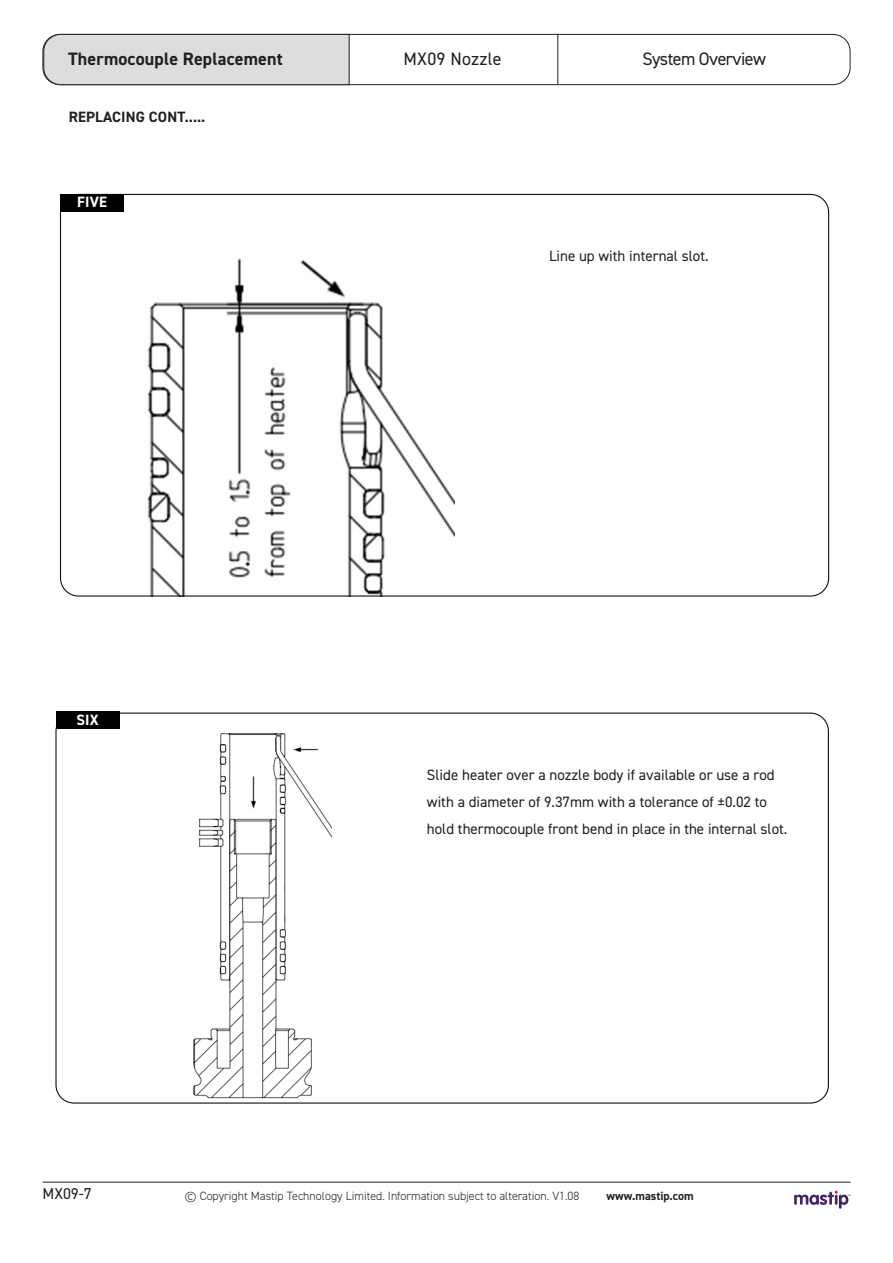
<style>
.page{position:relative;width:893px;height:1263px;background:#fff}
.page>*{position:absolute;margin:0;border:0;box-sizing:border-box;transform-origin:0 0}
.t1{font:700 18px "DIN2014";letter-spacing:.01em;color:#231f20}
.t2{font:18px "DIN2014";letter-spacing:-.03em;color:#231f20}
.t3{font:18px "DIN2014";letter-spacing:.01em;color:#231f20}
.Footnote{font:15.75px "DIN2014";color:#231f20}
.Body{font:15px/27px "DIN2014";color:#231f20}
.Body-2{font:700 15px "DIN2014";letter-spacing:.01em;color:#231f20}
.Body-3{font:700 15px "DIN2014";letter-spacing:.01em;color:#fff}
.t4{font:300 12px "DIN2014";color:#231f20}
.t5{font:700 12px "DIN2014";color:#231f20}
</style>
<div class="page">
<hr style="left:43px;top:1182px;width:807px;height:1px;background:#231f20">
<div style="left:43px;top:34px;width:807px;height:51px;border:1px solid #231f20;border-radius:17px"></div>
<div style="left:43px;top:34px;width:307px;height:51px;background:#dcdddf"></div>
<hr style="left:557px;top:34px;width:1px;height:51px;background:#231f20">
<svg style="left:794px;top:1191px;width:56px;height:18px"></svg>
<img style="left:147px;top:258px;width:308px;height:337px">
<img style="left:193px;top:733px;width:138px;height:366px">
<div style="left:60px;top:194px;width:64px;height:17px;background:#000"></div>
<div style="left:56px;top:712px;width:63px;height:17px;background:#000"></div>
<p class="t1" style="left:68px;top:47px;width:216px">Thermocouple Replacement</p>
<p class="t3" style="left:404px;top:48px;width:100px">MX09 Nozzle</p>
<p class="Body-2" style="left:69px;top:107px;width:138px">REPLACING CONT.....</p>
<p class="Body-3" style="left:77px;top:192px;width:31px">FIVE</p>
<p class="t2" style="left:643px;top:48px;width:125px">System Overview</p>
<p class="Body" style="left:549px;top:242px;width:161px">Line up with internal slot.</p>
<p class="Body-3" style="left:76px;top:710px;width:24px">SIX</p>
<p class="Body" style="left:427px;top:761px;width:362px">Slide heater over a nozzle body if available or use a rod with a diameter of 9.37mm with a tolerance of ±0.02 to hold thermocouple front bend in place in the internal slot.</p>
<p class="Footnote" style="left:43px;top:1184px;width:51px">MX09-7</p>
<p class="t4" style="left:185px;top:1188px;width:396px">© Copyright Mastip Technology Limited. Information subject to alteration. V1.08</p>
<p class="t5" style="left:606px;top:1188px;width:89px">www.mastip.com</p>
</div>
